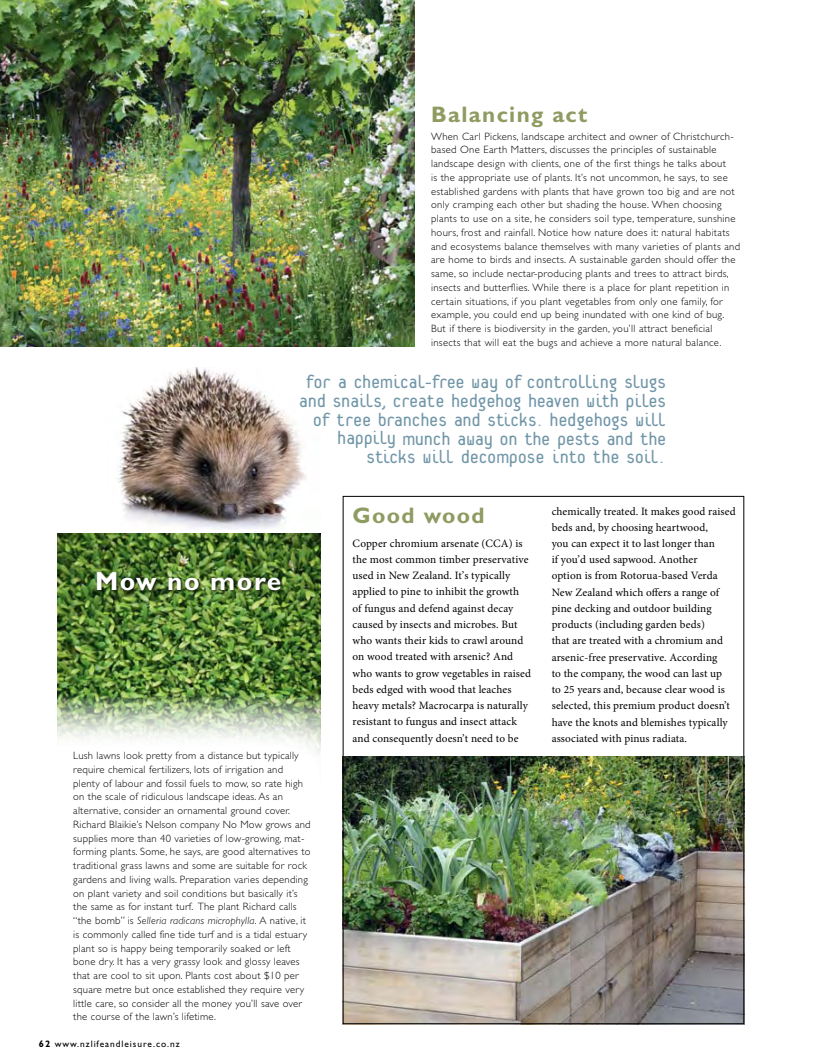
<style>
.page{position:relative;width:815px;height:1063px;background:#fff}
.page>*{position:absolute;margin:0;border:0;box-sizing:border-box;transform-origin:0 0}
.t1{font:700 26.25px "Gill Sans";letter-spacing:.06em;color:#fff}
.t2{font:700 22.5px "Gill Sans";letter-spacing:.06em;color:#8e9b61}
.t3{font:20px/18.8px "Platelet";letter-spacing:-.025em;color:#7297a9;text-align:right}
.t4{font:11.25px/16.2px "Minion Pro";letter-spacing:.01em;color:#000}
.t5{font:300 10.62px/13.8px "Gill Sans";letter-spacing:.03em;color:#000}
.t6{font:9.38px "Gill Sans";letter-spacing:.1em;color:#000}
.s1{font-family:"Trebuchet MS";font-size:17.5px}
.s2{font-style:italic}
.s3{font-weight:700}
</style>
<div class="page">
<img style="left:58px;top:533px;width:262px;height:161px">
<svg style="left:57px;top:694px;width:314px;height:212px"></svg>
<img style="left:0;top:0;width:415px;height:346px">
<div style="left:96px;top:571px;width:188px;height:24px;background:#000;opacity:.75"></div>
<img style="left:345px;top:757px;width:397px;height:265px">
<img style="left:118px;top:367px;width:188px;height:162px">
<h2 class="t2" style="left:431px;top:101px;width:158px">Balancing act</h2>
<p class="t5" style="left:431px;top:129px;width:311px">When Carl Pickens, landscape architect and owner of Christchurch&shy;based One Earth M atters, discusses the principles of sustainable landscape design with clients, one of the first things he talks about<br>is the appropriate use of plants. It’s not uncommon, he says, to see established gardens with plants that have grown too big and are not only cramping each other but shading the house. When choosing plants to use on a site, he considers soil type, temperature, sunshine hours, frost and rainfall. Notice how nature does it: natural habitats and ecosystems balance themselves with many varieties of plants and are home to birds and insects. A sustainable garden should offer the same, so include nectar-producing plants and trees to attract birds, insects and butterflies. While there is a place for plant repetition in certain situations, if you plant vegetables from only one family, for example, you could end up being inundated with one kind of bug.<br>But if there is biodiversity in the garden, you’ll attract beneficial insects that will eat the bugs and achieve a more natural balance.</p>
<h1 class="t1" style="left:95px;top:566px;width:188px">Mow no more</h1>
<h3 class="t3" style="left:299px;top:374px;width:369px">for a che<span class="s1">m</span>ical-free way of controlling slugs and snails, create hedgehog heaven with piles of tree ∫ranches and sticks. hedgehogs will happily <span class="s1">m</span>unch away on the pests and the sticks will deco<span class="s1">m</span>pose into the soil.</h3>
<h2 class="t2" style="left:353px;top:502px;width:134px">Good wood</h2>
<p class="t4" style="left:353px;top:535px;width:180px">Copper chromium arsenate (CCA) is the most common timber preservative used in New Zealand. It’s typically applied to pine to inhibit the growth of fungus and defend against decay caused by insects and microbes. But who wants their kids to crawl around on wood treated with arsenic? And who wants to grow vegetables in raised beds edged with wood that leaches heavy metals? Macrocarpa is naturally resistant to fungus and insect attack and consequently doesn’t need to be</p>
<p class="t4" style="left:552px;top:503px;width:186px">chemically treated. It makes good raised beds and, by choosing heartwood,<br>you can expect it to last longer than<br>if you’d used sapwood. Another<br>option is from Rotorua-based Verda New Zealand which offers a range of pine decking and outdoor building products (including garden beds)<br>that are treated with a chromium and arsenic-free preservative. According<br>to the company, the wood can last up<br>to 25 years and, because clear wood is selected, this premium product doesn’t have the knots and blemishes typically associated with pinus radiata.</p>
<p class="t5" style="left:73px;top:749px;width:239px">Lush lawns look pretty from a distance but typically require chemical fertilizers, lots of irrigation and plenty of labour and fossil fuels to mow, so rate high on the scale of ridiculous landscape ideas. As an alternative, consider an ornamental ground cover.<br>Richard Blaikie’s Nelson company No M ow grows and supplies more than 40 varieties of low-growing, mat&shy;forming plants. Some, he says, are good alternatives to traditional grass lawns and some are suitable for rock gardens and living walls. Preparation varies depending on plant variety and soil conditions but basically it’s the same as for instant turf. The plant Richard calls “the bomb” is <span class="s2">Selleria radicans microphylla</span>. A native, it is commonly called fine tide turf and is a tidal estuary plant so is happy being temporarily soaked or left bone dry. It has a very grassy look and glossy leaves that are cool to sit upon. Plants cost about $10 per square metre but once established they require very little care, so consider all the money you’ll save over the course of the lawn’s lifetime.</p>
<p class="t6" style="left:39px;top:1038px;width:142px"><span class="s3">62</span> www.nzlifeandleisure.co.nz</p>
</div>
